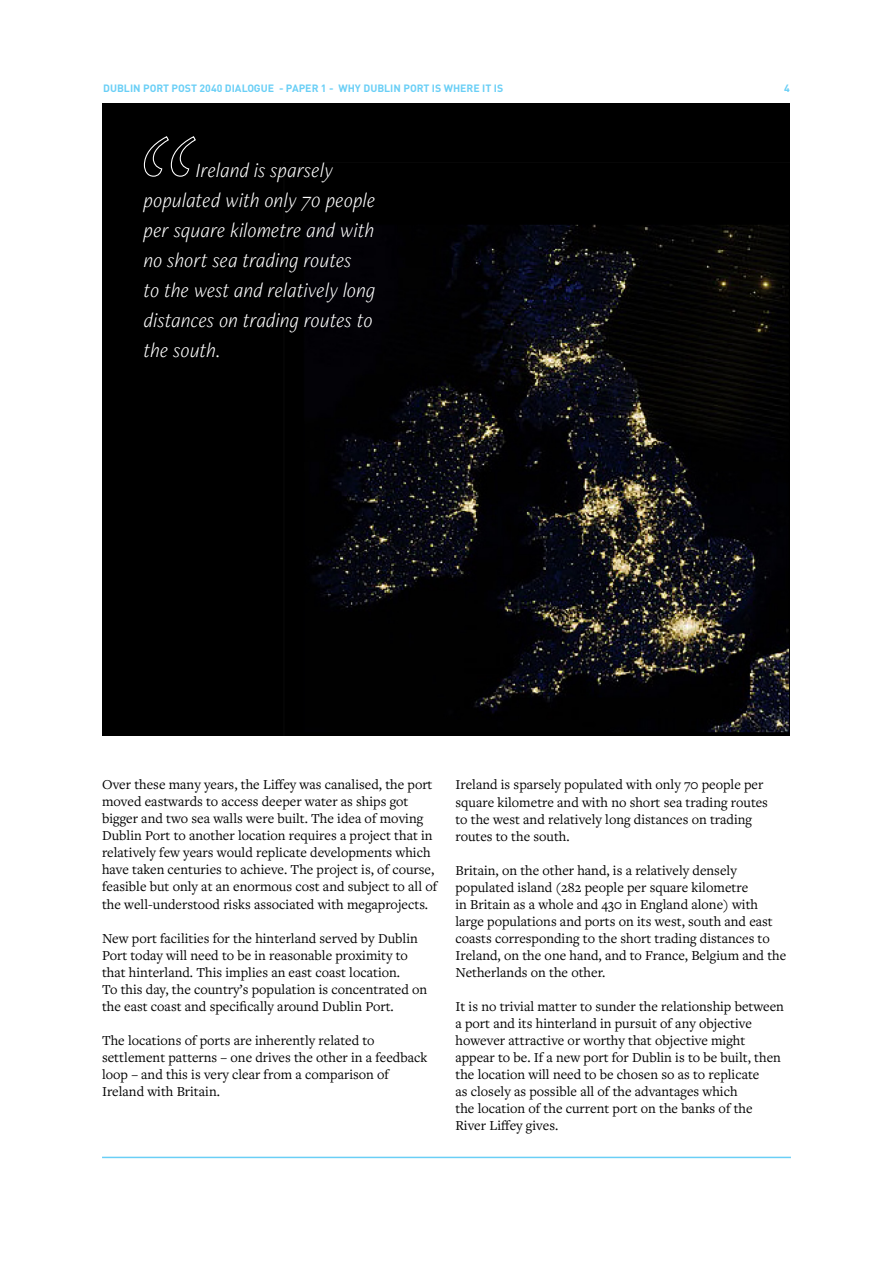
<style>
.page{position:relative;width:893px;height:1263px;background:#fff}
.page>*{position:absolute;margin:0;border:0;box-sizing:border-box;transform-origin:0 0}
.t1{font:italic 300 21px/30px "Freight Neo Pro";color:#fff}
.t2{font:14.25px/17px "Freight Text Pro";color:#000}
.t3{font:700 10.5px "DIN Pro";color:#6acff6}
</style>
<div class="page">
<hr style="left:102px;top:1157px;width:689px;height:1px;background:#6acff6">
<div style="left:102px;top:103px;width:688px;height:633px;background:#000"></div>
<img style="left:312px;top:224px;width:477px;height:509px">
<svg style="left:143px;top:136px;width:53px;height:41px"></svg>
<p class="t3" style="left:103px;top:80px;width:402px">DUBLIN PORT POST 2040 DIALOGUE - PAPER 1 - WHY DUBLIN PORT IS WHERE IT IS</p>
<p class="t3" style="left:784px;top:80px;width:7px">4</p>
<h1 class="t1" style="left:144px;top:154px;width:233px;text-indent:52px">Ireland is sparsely populated with only 70 people per square kilometre and with no short sea trading routes<br>to the west and relatively long distances on trading routes to the south.</h1>
<p class="t2" style="left:102px;top:776px;width:337px">Over these many years, the Liffey was canalised, the port moved eastwards to access deeper water as ships got bigger and two sea walls were built. The idea of moving Dublin Port to another location requires a project that in relatively few years would replicate developments which have taken centuries to achieve. The project is, of course, feasible but only at an enormous cost and subject to all of the well-understood risks associated with megaprojects.</p>
<p class="t2" style="left:102px;top:929px;width:327px">New port facilities for the hinterland served by Dublin Port today will need to be in reasonable proximity to that hinterland. This implies an east coast location.<br>To this day, the country’s population is concentrated on the east coast and specifically around Dublin Port.</p>
<p class="t2" style="left:102px;top:1031px;width:327px">The locations of ports are inherently related to settlement patterns – one drives the other in a feedback loop – and this is very clear from a comparison of Ireland with Britain.</p>
<p class="t2" style="left:455px;top:776px;width:314px">Ireland is sparsely populated with only 70 people per square kilometre and with no short sea trading routes to the west and relatively long distances on trading routes to the south.</p>
<p class="t2" style="left:455px;top:861px;width:332px">Britain, on the other hand, is a relatively densely populated island (282 people per square kilometre<br>in Britain as a whole and 430 in England alone) with large populations and ports on its west, south and east coasts corresponding to the short trading distances to Ireland, on the one hand, and to France, Belgium and the Netherlands on the other.</p>
<p class="t2" style="left:455px;top:997px;width:330px">It is no trivial matter to sunder the relationship between a port and its hinterland in pursuit of any objective however attractive or worthy that objective might appear to be. If a new port for Dublin is to be built, then the location will need to be chosen so as to replicate<br>as closely as possible all of the advantages which<br>the location of the current port on the banks of the River Liffey gives.</p>
</div>
